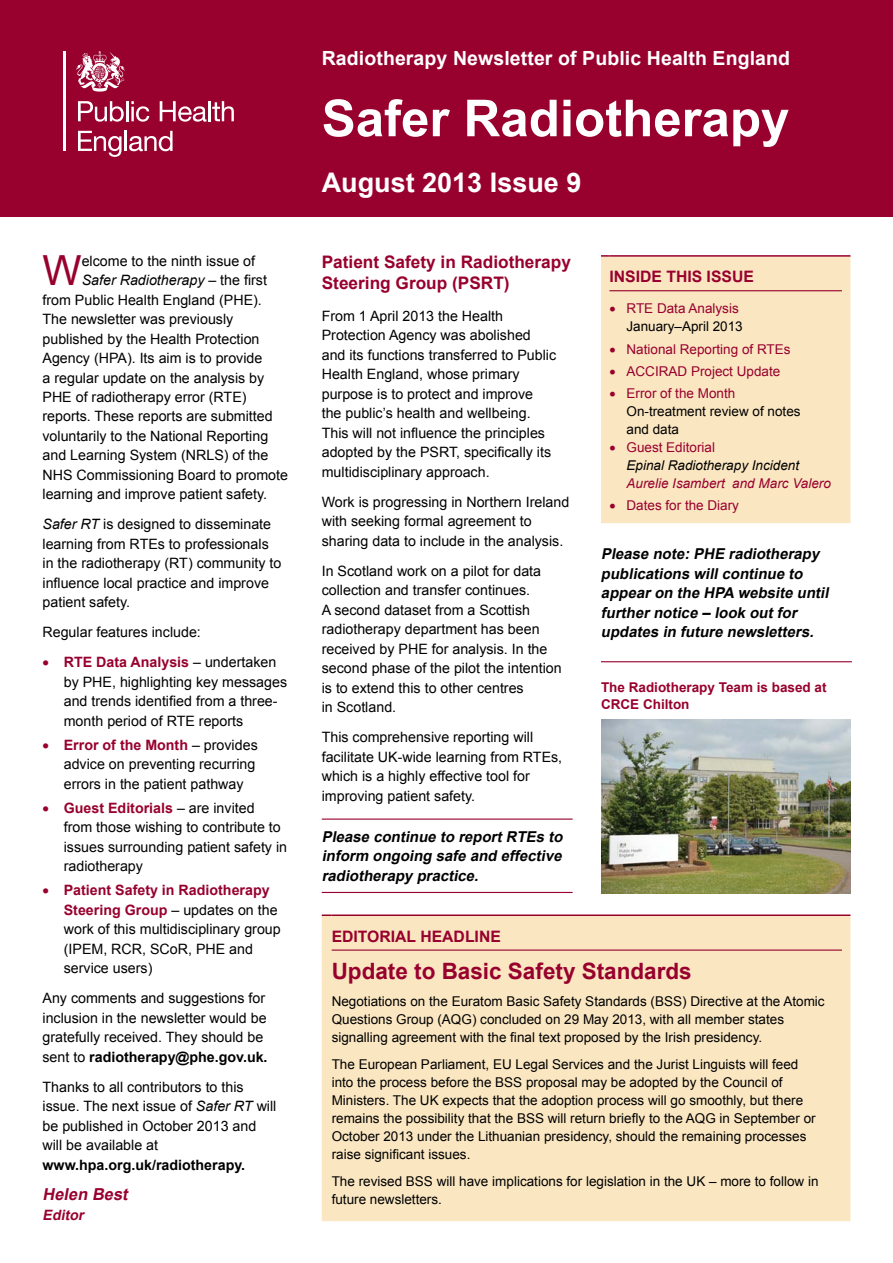
<style>
.page{position:relative;width:893px;height:1263px;background:#fff}
.page>*{position:absolute;margin:0;border:0;box-sizing:border-box;transform-origin:0 0}
.t1{font:700 51px "Arial";color:#fff}
.t2{font:41.55px "Arial";color:#98002e}
.t3{font:700 27px "Arial";color:#fff}
.t4{font:700 22.5px "Arial";color:#98002e}
.t5{font:700 19.5px "Arial";letter-spacing:.005em;color:#fff}
.t6{font:700 17.25px/21px "Arial";color:#98002e}
.t7{font:italic 700 16.5px "Arial";color:#98002e}
.t8{font:700 15.75px "Arial";color:#98002e}
.t9{font:italic 700 15px/19.5px "Arial";color:#000}
.t10{font:14.25px/19.5px "Arial";color:#000}
.t11{font:700 14.25px "Arial";color:#000}
.t12{font:italic 14.25px "Arial";color:#000}
.t13{font:italic 700 14.25px "Arial";color:#98002e}
.t14{font:13.5px/18px "Arial";color:#000}
.t15{font:13.5px "Arial";color:#98002e}
.t16{font:italic 13.5px/18px "Arial";color:#000}
.t17{font:700 13.5px/16.5px "Arial";color:#98002e}
.t18{font:italic 13.5px "Arial";color:#98002e}
.s1{font-style:normal}
.s2{font-style:italic}
.s3{color:#98002e}
.s4{font-weight:700;color:#98002e}
.s5{font-weight:700}
.s6{font-style:normal;color:#98002e}
</style>
<div class="page">
<div style="left:0;top:0;width:893px;height:217px;background:#98002e"></div>
<hr style="left:64px;top:51px;width:2px;height:100px;background:#fff">
<svg style="left:78px;top:101px;width:46px;height:21px"></svg>
<hr style="left:126px;top:101px;width:2px;height:20px;background:#fff">
<svg style="left:131px;top:101px;width:18px;height:21px"></svg>
<svg style="left:160px;top:101px;width:74px;height:21px"></svg>
<svg style="left:78px;top:131px;width:44px;height:26px"></svg>
<hr style="left:124px;top:131px;width:3px;height:20px;background:#fff">
<svg style="left:129px;top:131px;width:44px;height:20px"></svg>
<svg style="left:76px;top:51px;width:49px;height:41px"></svg>
<div style="left:322px;top:916px;width:528px;height:305px;background:#fae6c1"></div>
<svg style="left:322px;top:914px;width:10px;height:2px"></svg>
<hr style="left:332px;top:914px;width:510px;height:2px;background:#98002e">
<svg style="left:842px;top:914px;width:8px;height:2px"></svg>
<hr style="left:332px;top:949px;width:510px;height:2px;background:#98002e">
<div style="left:601px;top:257px;width:249px;height:266px;background:#fae6c1"></div>
<svg style="left:601px;top:255px;width:8px;height:2px"></svg>
<hr style="left:609px;top:255px;width:233px;height:2px;background:#98002e">
<svg style="left:842px;top:255px;width:8px;height:2px"></svg>
<hr style="left:609px;top:290px;width:233px;height:1px;background:#98002e">
<hr style="left:601px;top:661px;width:251px;height:1px;background:#98002e">
<img style="left:601px;top:720px;width:249px;height:173px">
<hr style="left:322px;top:818px;width:251px;height:2px;background:#98002e">
<hr style="left:322px;top:892px;width:251px;height:1px;background:#98002e">
<h2 class="t2" style="left:43px;top:243px;width:41px">W</h2>
<p class="t10" style="left:82px;top:251px;width:175px">elcome to the ninth issue of</p>
<p class="t12" style="left:82px;top:271px;width:187px">Safer Radiotherapy <span class="s1">– the first</span></p>
<p class="t10" style="left:43px;top:290px;width:221px">from Public Health England (PHE).</p>
<p class="t10" style="left:43px;top:309px;width:192px">The newsletter was previously</p>
<p class="t10" style="left:43px;top:329px;width:219px">published by the Health Protection</p>
<p class="t10" style="left:43px;top:348px;width:221px">Agency (HPA). Its aim is to provide</p>
<p class="t10" style="left:43px;top:368px;width:223px">a regular update on the analysis by</p>
<p class="t10" style="left:43px;top:387px;width:206px">PHE of radiotherapy error (RTE)</p>
<p class="t10" style="left:43px;top:407px;width:232px">reports. These reports are submitted</p>
<p class="t10" style="left:43px;top:426px;width:227px">voluntarily to the National Reporting</p>
<p class="t10" style="left:43px;top:446px;width:227px">and Learning System (NRLS) of the</p>
<p class="t10" style="left:43px;top:465px;width:247px">NHS Commissioning Board to promote</p>
<p class="t10" style="left:43px;top:485px;width:226px">learning and improve patient safety.</p>
<p class="t10" style="left:43px;top:515px;width:240px"><span class="s2">Safer RT</span> is designed to disseminate learning from RTEs to professionals in the radiotherapy (RT) community to influence local practice and improve patient safety.</p>
<p class="t10" style="left:43px;top:623px;width:160px">Regular features include:</p>
<p class="t10" style="left:64px;top:653px;width:225px;text-indent:-21px"><span class="s3">•</span> <span class="s4">RTE Data Analysis</span> – undertaken by PHE, highlighting key messages and trends identified from a three&shy;month period of RTE reports</p>
<p class="t10" style="left:64px;top:735px;width:195px;text-indent:-21px"><span class="s3">•</span> <span class="s4">Error of the Month</span> – provides advice on preventing recurring errors in the patient pathway</p>
<p class="t10" style="left:64px;top:798px;width:225px;text-indent:-21px"><span class="s3">•</span> <span class="s4">Guest Editorials</span> – are invited<br>from those wishing to contribute to issues surrounding patient safety in radiotherapy</p>
<p class="t10" style="left:64px;top:881px;width:218px;text-indent:-21px"><span class="s3">•</span> <span class="s4">Patient Safety in Radiotherapy<br>Steering Group</span> – updates on the work of this multidisciplinary group (IPEM, RCR, SCoR, PHE and service users)</p>
<p class="t10" style="left:43px;top:989px;width:227px">Any comments and suggestions for inclusion in the newsletter would be gratefully received. They should be sent to <span class="s5">radiotherapy@phe.gov.uk.</span></p>
<p class="t10" style="left:43px;top:1077px;width:235px">Thanks to all contributors to this issue. The next issue of <span class="s2">Safer RT</span> will be published in October 2013 and will be available at</p>
<p class="t11" style="left:43px;top:1155px;width:204px">www.hpa.org.uk/radiotherapy.</p>
<p class="t7" style="left:43px;top:1183px;width:91px">Helen Best</p>
<p class="t13" style="left:43px;top:1205px;width:46px">Editor</p>
<h3 class="t5" style="left:322px;top:45px;width:470px">Radiotherapy Newsletter of Public Health England</h3>
<h1 class="t1" style="left:322px;top:84px;width:469px">Safer Radiotherapy</h1>
<h3 class="t3" style="left:322px;top:164px;width:261px">August 2013 Issue 9</h3>
<p class="t6" style="left:322px;top:252px;width:251px">Patient Safety in Radiotherapy<br>Steering Group (PSRT)</p>
<p class="t10" style="left:322px;top:306px;width:236px">From 1 April 2013 the Health Protection Agency was abolished and its functions transferred to Public Health England, whose primary purpose is to protect and improve the public’s health and wellbeing.<br>This will not influence the principles adopted by the PSRT, specifically its multidisciplinary approach.</p>
<p class="t10" style="left:322px;top:492px;width:249px">Work is progressing in Northern Ireland with seeking formal agreement to sharing data to include in the analysis.</p>
<p class="t10" style="left:322px;top:561px;width:242px">In Scotland work on a pilot for data collection and transfer continues.<br>A second dataset from a Scottish radiotherapy department has been received by PHE for analysis. In the second phase of the pilot the intention is to extend this to other centres<br>in Scotland.</p>
<p class="t10" style="left:322px;top:728px;width:242px">This comprehensive reporting will facilitate UK-wide learning from RTEs, which is a highly effective tool for improving patient safety.</p>
<p class="t9" style="left:322px;top:827px;width:246px;text-align:justify">Please continue to reportRTEs to inform ongoing safe and effective radiotherapy practice.</p>
<p class="t8" style="left:609px;top:266px;width:146px">INSIDE THIS ISSUE</p>
<p class="t14" style="left:609px;top:300px;width:135px;text-align:right"><span class="s3">• RTE Data Analysis<br></span>January–April 2013</p>
<p class="t15" style="left:609px;top:340px;width:183px">• National Reporting of RTEs</p>
<p class="t15" style="left:609px;top:362px;width:172px">• ACCIRAD Project Update</p>
<p class="t14" style="left:626px;top:384px;width:176px;text-indent:-17px"><span class="s3">• Error of the Month<br></span>On-treatment review of notes and data</p>
<p class="t16" style="left:626px;top:438px;width:174px;text-indent:-17px"><span class="s3">•</span> <span class="s6">Guest Editorial<br></span>Epinal Radiotherapy Incident</p>
<p class="t18" style="left:626px;top:475px;width:206px">Aurelie Isambert and Marc Valero</p>
<p class="t15" style="left:609px;top:497px;width:131px">• Dates for the Diary</p>
<p class="t9" style="left:601px;top:544px;width:233px">Please note:PHE radiotherapy publications willcontinue to appearon the HPA website until furthernotice – look outfor updates in future newsletters.</p>
<p class="t17" style="left:601px;top:679px;width:227px">The Radiotherapy Team is based at<br>CRCE Chilton</p>
<p class="t8" style="left:332px;top:925px;width:171px">EDITORIAL HEADLINE</p>
<h3 class="t4" style="left:332px;top:956px;width:362px">Update to Basic Safety Standards</h3>
<p class="t14" style="left:332px;top:992px;width:494px">Negotiations on the Euratom Basic Safety Standards (BSS) Directive at the Atomic<br>Questions Group (AQG) concluded on 29 May 2013, with all member states signalling agreement with the final text proposed by the Irish presidency.</p>
<p class="t14" style="left:332px;top:1055px;width:485px">The European Parliament, EU Legal Services and the Jurist Linguists will feed into the process before the BSS proposal may be adopted by the Council of Ministers. The UK expects that the adoption process will go smoothly, but there remains the possibility that the BSS will return briefly to the AQG in September or October 2013 under the Lithuanian presidency, should the remaining processes raise significant issues.</p>
<p class="t14" style="left:332px;top:1172px;width:488px">The revised BSS will have implications for legislation in the UK – more to follow in future newsletters.</p>
</div>
